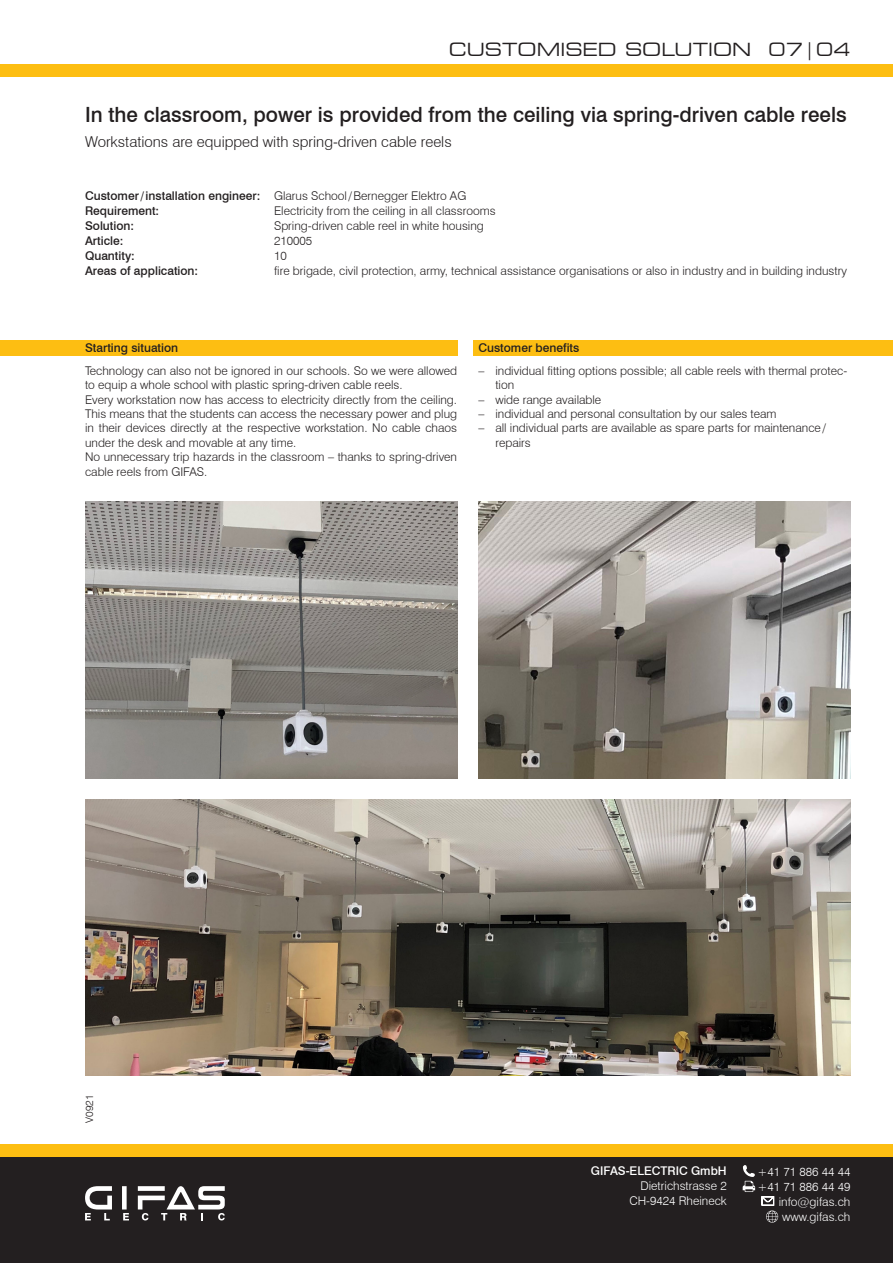
<style>
.page{position:relative;width:893px;height:1263px;background:#fff}
.page>*{position:absolute;margin:0;border:0;box-sizing:border-box;transform-origin:0 0}
.t1{font:500 21px "Swiss 721 BT";color:#231f20}
.t2{font:expanded 18px "Square 721 BT";color:#231f20}
.t3{font:300 15px "Swiss 721 BT";color:#231f20}
.t4{font:300 12px/14.4px "Swiss 721 BT";color:#231f20}
.t5{font:500 12px "Swiss 721 BT";color:#231f20}
.t6{font:300 12px/15px "Swiss 721 BT";color:#fff;text-align:right}
.t7{font:500 12px "Swiss 721 BT";color:#fff}
.t8{font:300 10.5px "Swiss 721 BT";color:#231f20}
.s1{font-weight:500}
</style>
<div class="page">
<div style="left:0;top:1157px;width:893px;height:106px;background:#231f20"></div>
<div style="left:0;top:1144px;width:893px;height:13px;background:#fdbe12"></div>
<div style="left:0;top:64px;width:893px;height:13px;background:#fdbe12"></div>
<div style="left:122px;top:1186px;width:5px;height:23px;background:#fff"></div>
<svg style="left:85px;top:1186px;width:27px;height:34px"></svg>
<svg style="left:123px;top:1213px;width:6px;height:7px"></svg>
<svg style="left:138px;top:1186px;width:87px;height:34px"></svg>
<svg style="left:743px;top:1165px;width:12px;height:27px"></svg>
<svg style="left:762px;top:1196px;width:16px;height:26px"></svg>
<div style="left:0;top:340px;width:457px;height:16px;background:#fdbe12"></div>
<div style="left:473px;top:340px;width:420px;height:16px;background:#fdbe12"></div>
<img style="left:85px;top:799px;width:765px;height:277px">
<img style="left:85px;top:502px;width:372px;height:276px">
<img style="left:478px;top:502px;width:372px;height:276px">
<h2 class="t2" style="left:449px;top:39px;width:403px">CUSTOMISED SOLUTION 07|04</h2>
<p class="t1" style="left:85px;top:102px;width:763px">In the classroom, power is provided from the ceiling via spring-driven cable reels</p>
<p class="t3" style="left:85px;top:133px;width:368px">Workstations are equipped with spring-driven cable reels</p>
<p class="t4" style="left:85px;top:189px;width:383px"><span class="s1">Customer/installation engineer:</span> Glarus School/Bernegger Elektro AG</p>
<p class="t5" style="left:85px;top:204px;width:76px">Requirement:</p>
<p class="t4" style="left:274px;top:204px;width:223px">Electricity from the ceiling in all classrooms</p>
<p class="t5" style="left:85px;top:219px;width:51px">Solution:</p>
<p class="t4" style="left:274px;top:219px;width:211px">Spring-driven cable reel in white housing</p>
<p class="t5" style="left:85px;top:234px;width:40px">Article:</p>
<p class="t4" style="left:274px;top:234px;width:40px">210005</p>
<p class="t5" style="left:85px;top:249px;width:51px">Quantity:</p>
<p class="t4" style="left:274px;top:249px;width:14px">10</p>
<p class="t5" style="left:85px;top:264px;width:115px">Areas of application:</p>
<p class="t4" style="left:274px;top:264px;width:574px">fire brigade, civil protection, army, technical assistance organisations or also in industry and in building industry</p>
<p class="t5" style="left:85px;top:340px;width:95px">Starting situation</p>
<p class="t4" style="left:85px;top:363px;width:374px">Technology can also not be ignored in our schools. So we were allowed to equip a whole school with plastic spring-driven cable reels.</p>
<p class="t4" style="left:85px;top:392px;width:374px;text-align:justify">Every workstation now has access to electricity directly from the ceiling.<br>This means that the students can access the necessary power and plug in their devices directly at the respective workstation. No cable chaos under the desk and movable at any time.</p>
<p class="t4" style="left:85px;top:450px;width:374px">No unnecessary trip hazards in the classroom – thanks to spring-driven cable reels from GIFAS.</p>
<p class="t5" style="left:478px;top:340px;width:103px">Customer benefits</p>
<p class="t4" style="left:495px;top:363px;width:353px;text-indent:-17px">– individual fitting options possible; all cable reels with thermal protec&shy;tion</p>
<p class="t4" style="left:478px;top:392px;width:124px">– wide range available</p>
<p class="t4" style="left:478px;top:406px;width:300px">– individual and personal consultation by our sales team</p>
<p class="t4" style="left:495px;top:421px;width:332px;text-indent:-17px">– all individual parts are available as spare parts for maintenance/ repairs</p>
<p class="t8" style="left:83px;top:1123px;width:30px;rotate:-90deg">V0921</p>
<p class="t7" style="left:591px;top:1164px;width:137px">GIFAS-ELECTRIC GmbH</p>
<p class="t6" style="left:629px;top:1178px;width:99px">Dietrichstrasse 2<br>CH-9424 Rheineck</p>
<p class="t6" style="left:757px;top:1164px;width:95px">+41 71 886 44 44 +41 71 886 44 49 info@gifas.ch www.gifas.ch</p>
</div>
